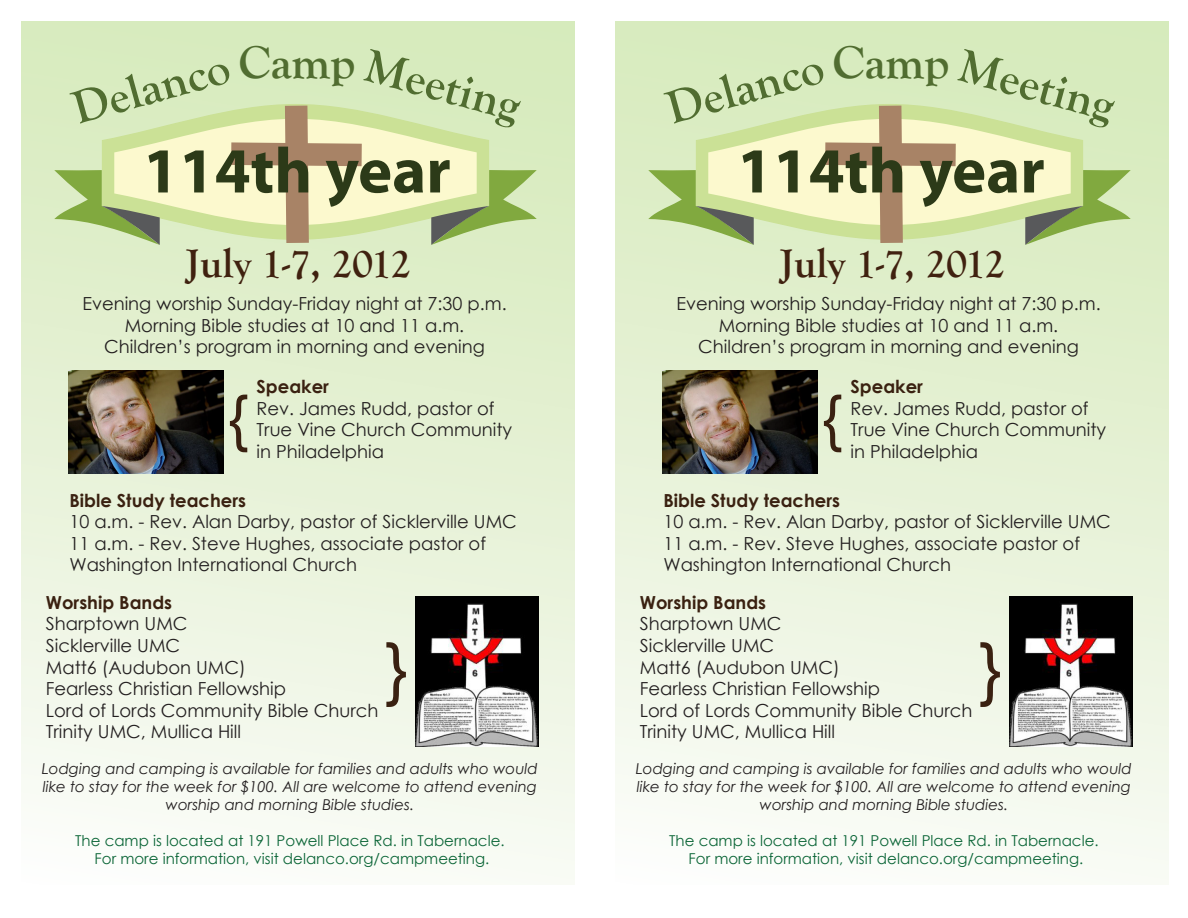
<style>
.page{position:relative;width:1188px;height:918px;background:#fff}
.page>*{position:absolute;margin:0;border:0;box-sizing:border-box;transform-origin:0 0}
.t1{font:69px "Century Gothic";color:#3a2111}
.t2{font:700 64.65px "Myriad Pro";color:#2c3a18}
.t3{font:61.5px "Century Gothic";color:#3a2111}
.t4{font:700 48px "Goudy Old Style T";color:#516d31}
.t5{font:700 41.1px "Goudy Old Style T";color:#402110}
.t6{font:18px/21.6px "Century Gothic";color:#231f20}
.t7{font:700 18px "Century Gothic";color:#3a2111}
.t8{font:italic 15px/18px "Century Gothic";color:#231f20;text-align:center}
.t9{font:15px/18px "Century Gothic";color:#0c6638;text-align:center}
</style>
<div class="page">
<div style="left:21px;top:21px;width:553px;height:864px;background:linear-gradient(to bottom,#d4e9b8,#f9fbf6)"></div>
<svg style="left:54px;top:83px;width:483px;height:183px;background:#d8e2b2"></svg>
<img style="left:69px;top:371px;width:155px;height:103px">
<img style="left:415px;top:596px;width:123px;height:150px">
<div style="left:615px;top:21px;width:553px;height:864px;background:linear-gradient(to bottom,#d4e9b8,#f9fbf6)"></div>
<svg style="left:648px;top:83px;width:483px;height:183px;background:#d8e2b2"></svg>
<img style="left:663px;top:371px;width:155px;height:103px">
<img style="left:1009px;top:596px;width:123px;height:150px">
<h3 class="t4" style="left:239px;top:35px;width:118px">Camp</h3>
<h3 class="t4" style="left:373px;top:38px;width:161px;rotate:15deg">Meeting</h3>
<h3 class="t4" style="left:66px;top:82px;width:163px;rotate:-15deg">Delanco</h3>
<h2 class="t2" style="left:143px;top:129px;width:309px">114th year</h2>
<h3 class="t5" style="left:186px;top:240px;width:226px">July 1--7, 2012</h3>
<p class="t6" style="left:82px;top:292px;width:426px;text-align:center">Evening worship Sunday--Friday night at 7:30 p.m.<br>Morning Bible studies at 10 and 11 a.m.<br>Children’s program in morning and evening</p>
<h3 class="t3" style="left:228px;top:377px;width:23px">{</h3>
<p class="t7" style="left:257px;top:375px;width:74px">Speaker</p>
<p class="t6" style="left:257px;top:397px;width:257px">Rev. James Rudd, pastor of<br>True Vine Church Community in Philadelphia</p>
<p class="t7" style="left:69px;top:489px;width:178px">Bible Study teachers</p>
<p class="t6" style="left:69px;top:510px;width:449px">10 a.m. -- Rev. Alan Darby, pastor of Sicklerville UMC<br>11 a.m. -- Rev. Steve Hughes, associate pastor of<br>Washington International Church</p>
<p class="t7" style="left:46px;top:591px;width:128px">Worship Bands</p>
<p class="t6" style="left:46px;top:613px;width:334px">Sharptown UMC<br>Sicklerville UMC<br>Matt6 (Audubon UMC)<br>Fearless Christian Fellowship<br>Lord of Lords Community Bible Church<br>Trinity UMC, Mullica Hill</p>
<h1 class="t1" style="left:384px;top:622px;width:26px">}</h1>
<p class="t8" style="left:42px;top:759px;width:497px">Lodging and camping is available for families and adults who would like to stay for the week for $100. All are welcome to attend evening worship and morning Bible studies.</p>
<p class="t9" style="left:75px;top:831px;width:431px">The camp is located at 191 Powell Place Rd. in Tabernacle.<br>For more information, visit delanco.org/campmeeting.</p>
<h3 class="t4" style="left:833px;top:35px;width:118px">Camp</h3>
<h3 class="t4" style="left:967px;top:38px;width:161px;rotate:15deg">Meeting</h3>
<h3 class="t4" style="left:660px;top:82px;width:163px;rotate:-15deg">Delanco</h3>
<h2 class="t2" style="left:737px;top:129px;width:309px">114th year</h2>
<h3 class="t5" style="left:780px;top:240px;width:226px">July 1--7, 2012</h3>
<p class="t6" style="left:676px;top:292px;width:426px;text-align:center">Evening worship Sunday--Friday night at 7:30 p.m.<br>Morning Bible studies at 10 and 11 a.m.<br>Children’s program in morning and evening</p>
<h3 class="t3" style="left:822px;top:377px;width:23px">{</h3>
<p class="t7" style="left:851px;top:375px;width:74px">Speaker</p>
<p class="t6" style="left:851px;top:397px;width:257px">Rev. James Rudd, pastor of<br>True Vine Church Community in Philadelphia</p>
<p class="t7" style="left:663px;top:489px;width:178px">Bible Study teachers</p>
<p class="t6" style="left:663px;top:510px;width:449px">10 a.m. -- Rev. Alan Darby, pastor of Sicklerville UMC<br>11 a.m. -- Rev. Steve Hughes, associate pastor of<br>Washington International Church</p>
<p class="t7" style="left:640px;top:591px;width:128px">Worship Bands</p>
<p class="t6" style="left:640px;top:613px;width:334px">Sharptown UMC<br>Sicklerville UMC<br>Matt6 (Audubon UMC)<br>Fearless Christian Fellowship<br>Lord of Lords Community Bible Church<br>Trinity UMC, Mullica Hill</p>
<h1 class="t1" style="left:978px;top:622px;width:26px">}</h1>
<p class="t8" style="left:636px;top:759px;width:497px">Lodging and camping is available for families and adults who would like to stay for the week for $100. All are welcome to attend evening worship and morning Bible studies.</p>
<p class="t9" style="left:669px;top:831px;width:431px">The camp is located at 191 Powell Place Rd. in Tabernacle.<br>For more information, visit delanco.org/campmeeting.</p>
</div>
